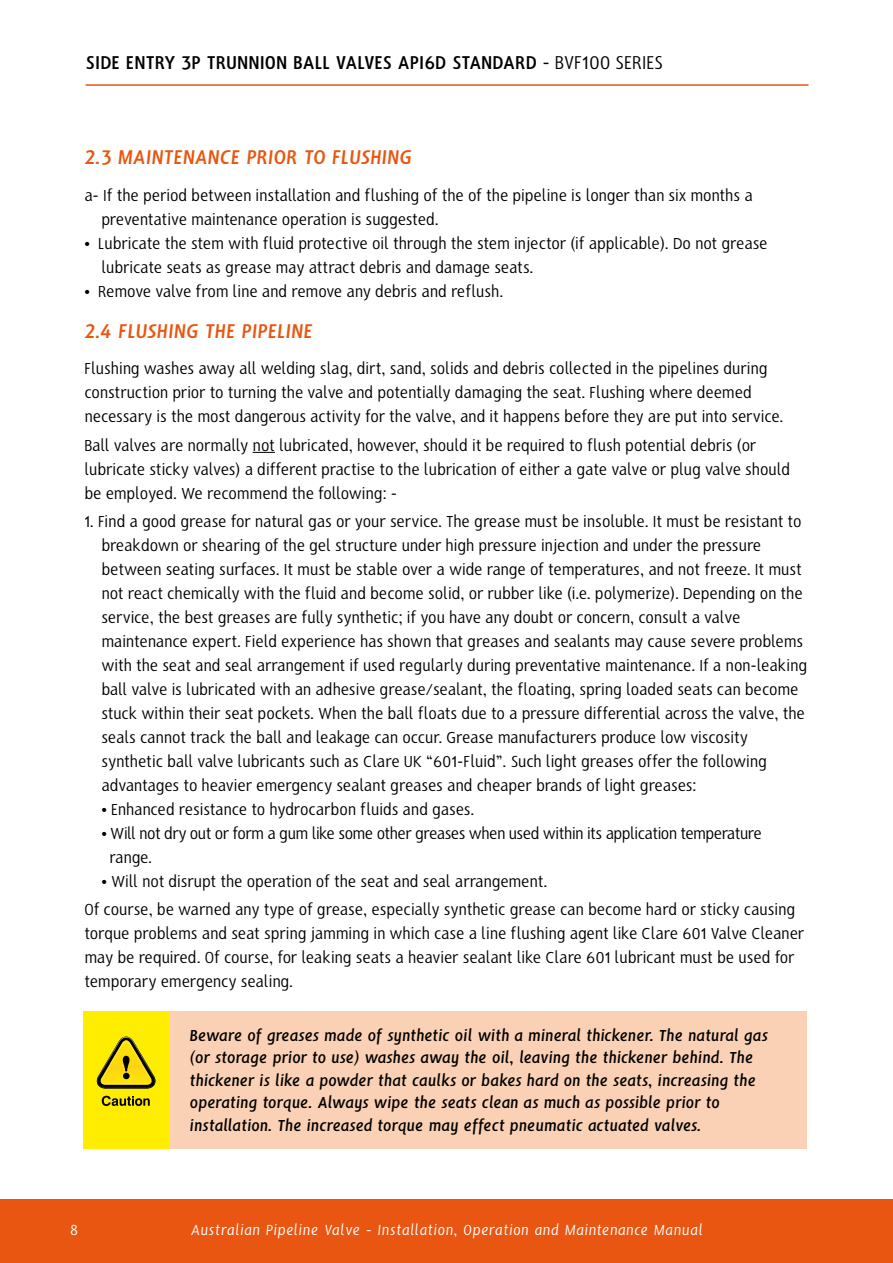
<style>
.page{position:relative;width:893px;height:1263px;background:#fff}
.page>*{position:absolute;margin:0;border:0;box-sizing:border-box;transform-origin:0 0}
.t1{font:italic 700 22.5px "HS Sans";letter-spacing:.005em;color:#e85611}
.t2{font:700 21px "HS Sans";color:#000}
.t3{font:18px/24px "HS Sans";letter-spacing:-.01em;color:#000}
.t4{font:italic 700 18px/22.5px "HS Sans";color:#000}
.t5{font:italic 16.5px "HS Sans";letter-spacing:.035em;color:#fff}
.t6{font:16.5px "HS Sans";color:#fff}
.s1{font-weight:400}
</style>
<div class="page">
<svg style="left:253px;top:452px;width:22px;height:1px"></svg>
<div style="left:0;top:1199px;width:893px;height:64px;background:#e85611"></div>
<hr style="left:86px;top:84px;width:722px;height:2px;background:#e85611">
<div style="left:84px;top:1011px;width:85px;height:138px;background:#ffed00"></div>
<svg style="left:97px;top:1036px;width:59px;height:52px"></svg>
<svg style="left:102px;top:1096px;width:48px;height:10px"></svg>
<div style="left:169px;top:1011px;width:637px;height:138px;background:#fad1b4"></div>
<p class="t2" style="left:86px;top:51px;width:579px">SIDE ENTRY 3P TRUNNION BALL VALVES API6D STANDARD <span class="s1">- BVF100 SERIES</span></p>
<p class="t1" style="left:84px;top:145px;width:329px">2.3 MAINTENANCE PRIOR TO FLUSHING</p>
<p class="t3" style="left:101px;top:183px;width:653px;text-indent:-17px">a- If the period between installation and flushing of the of the pipeline is longer than six months a preventative maintenance operation is suggested.</p>
<p class="t3" style="left:101px;top:231px;width:668px;text-indent:-17px">• Lubricate the stem with fluid protective oil through the stem injector (if applicable). Do not grease lubricate seats as grease may attract debris and damage seats.</p>
<p class="t3" style="left:84px;top:279px;width:420px">• Remove valve from line and remove any debris and reflush.</p>
<p class="t1" style="left:84px;top:319px;width:230px">2.4 FLUSHING THE PIPELINE</p>
<p class="t3" style="left:84px;top:357px;width:701px">Flushing washes away all welding slag, dirt, sand, solids and debris collected in the pipelines during construction prior to turning the valve and potentially damaging the seat. Flushing where deemed necessary is the most dangerous activity for the valve, and it happens before they are put into service.</p>
<p class="t3" style="left:84px;top:433px;width:707px">Ball valves are normally not lubricated, however, should it be required to flush potential debris (or lubricate sticky valves) a different practise to the lubrication of either a gate valve or plug valve should be employed. We recommend the following: -</p>
<p class="t3" style="left:101px;top:510px;width:707px;text-indent:-17px">1. Find a good grease for natural gas or your service. The grease must be insoluble. It must be resistant to breakdown or shearing of the gel structure under high pressure injection and under the pressure between seating surfaces. It must be stable over a wide range of temperatures, and not freeze. It must not react chemically with the fluid and become solid, or rubber like (i.e. polymerize). Depending on the service, the best greases are fully synthetic; if you have any doubt or concern, consult a valve maintenance expert. Field experience has shown that greases and sealants may cause severe problems with the seat and seal arrangement if used regularly during preventative maintenance. If a non-leaking ball valve is lubricated with an adhesive grease/sealant, the floating, spring loaded seats can become stuck within their seat pockets. When the ball floats due to a pressure differential across the valve, the seals cannot track the ball and leakage can occur. Grease manufacturers produce low viscosity synthetic ball valve lubricants such as Clare UK “601-Fluid”. Such light greases offer the following advantages to heavier emergency sealant greases and cheaper brands of light greases:</p>
<p class="t3" style="left:101px;top:797px;width:374px">• Enhanced resistance to hydrocarbon fluids and gases.</p>
<p class="t3" style="left:110px;top:821px;width:654px;text-indent:-8px">• Will not dry out or form a gum like some other greases when used within its application temperature range.</p>
<p class="t3" style="left:84px;top:867px;width:712px;line-height:28.2px;text-indent:17px">• Will not disrupt the operation of the seat and seal arrangement.<br>Of course, be warned any type of grease, especially synthetic grease can become hard or sticky causing</p>
<p class="t3" style="left:84px;top:922px;width:721px">torque problems and seat spring jamming in which case a line flushing agent like Clare 601 Valve Cleaner may be required. Of course, for leaking seats a heavier sealant like Clare 601 lubricant must be used for temporary emergency sealing.</p>
<p class="t4" style="left:190px;top:1024px;width:580px">Beware of greases made of synthetic oil with a mineral thickener. The natural gas (or storage prior to use) washes away the oil, leaving the thickener behind. The thickener is like a powder that caulks or bakes hard on the seats, increasing the operating torque. Always wipe the seats clean as much as possible prior to installation. The increased torque may effect pneumatic actuated valves.</p>
<p class="t6" style="left:70px;top:1222px;width:9px">8</p>
<p class="t5" style="left:191px;top:1222px;width:513px">Australian Pipeline Valve - Installation, Operation and Maintenance Manual</p>
</div>
